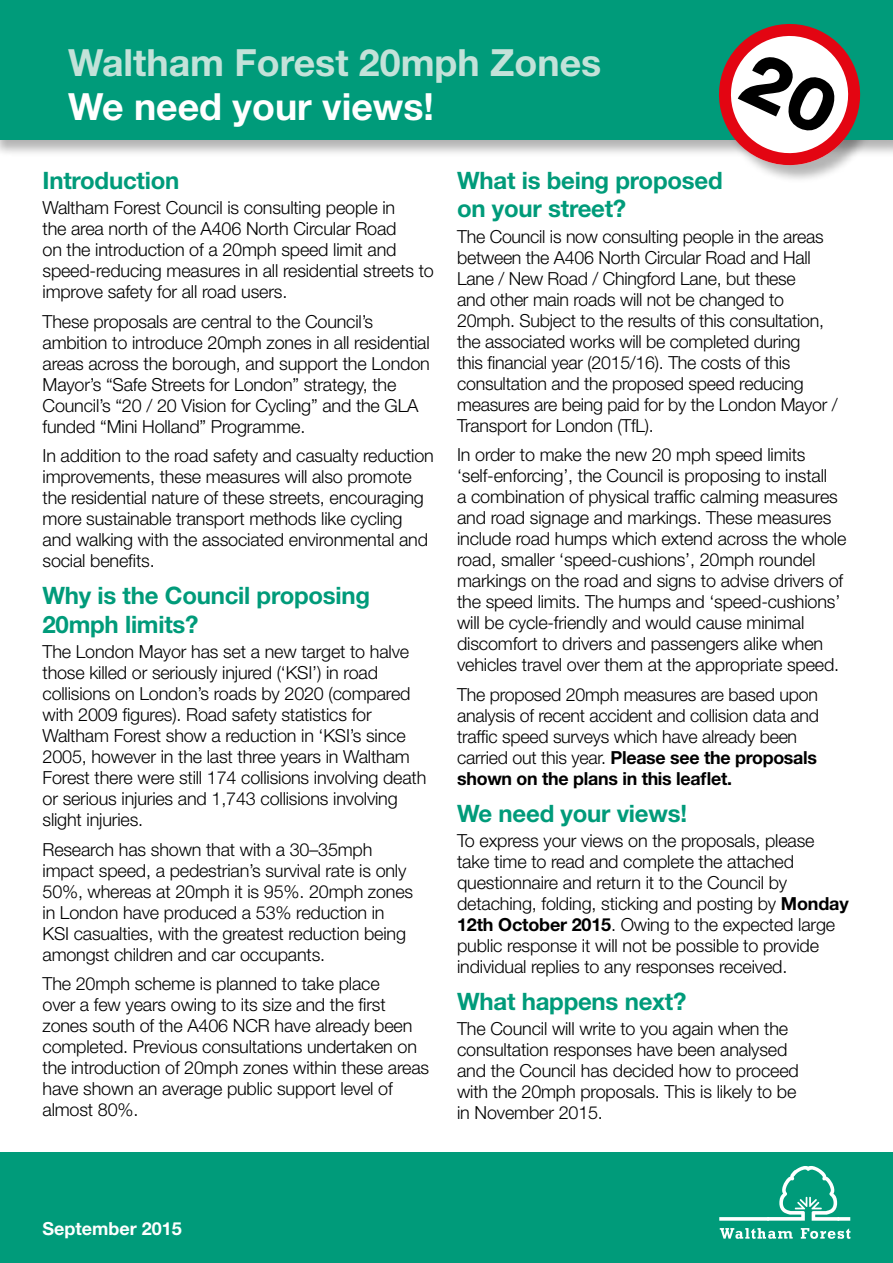
<style>
.page{position:relative;width:893px;height:1263px;background:#fff}
.page>*{position:absolute;margin:0;border:0;box-sizing:border-box;transform-origin:0 0}
.t1{font:700 37.5px "Helvetica Neue LT";color:#c3e2d9}
.t2{font:700 37.5px "Helvetica Neue LT";color:#fff}
.t3{font:700 24px/28.5px "Helvetica Neue LT";letter-spacing:-.01em;color:#009b7a}
.t4{font:300 18px/21px "Helvetica Neue LT";letter-spacing:-.01em;color:#000}
.t5{font:700 18px "Helvetica Neue LT";color:#fff}
.s1{font-weight:700}
</style>
<div class="page">
<div style="left:719px;top:24px;width:159px;height:159px;background:#000;opacity:.3"></div>
<div style="left:0;top:1152px;width:893px;height:111px;background:#009b7a"></div>
<div style="left:0;top:0;width:893px;height:157px;background:#000;opacity:.3"></div>
<div style="left:0;top:0;width:893px;height:139px;background:#009b7a"></div>
<svg style="left:719px;top:1166px;width:131px;height:73px"></svg>
<svg style="left:700px;top:24px;width:179px;height:145px"></svg>
<h1 class="t1" style="left:68px;top:40px;width:535px">Waltham Forest 20mph Zones</h1>
<h1 class="t2" style="left:68px;top:83px;width:367px">We need your views!</h1>
<h2 class="t3" style="left:43px;top:166px;width:138px">Introduction</h2>
<p class="t4" style="left:43px;top:197px;width:393px">Waltham Forest Council is consulting people in<br>the area north of the A406 North Circular Road<br>on the introduction of a 20mph speed limit and speed-reducing measures in all residential streets to improve safety for all road users.</p>
<p class="t4" style="left:43px;top:310px;width:389px">These proposals are central to the Council’s ambition to introduce 20mph zones in all residential areas across the borough, and support the London Mayor’s “Safe Streets for London” strategy, the Council’s “20 / 20 Vision for Cycling” and the GLA funded “Mini Holland” Programme.</p>
<p class="t4" style="left:43px;top:445px;width:393px">In addition to the road safety and casualty reduction improvements, these measures will also promote the residential nature of these streets, encouraging more sustainable transport methods like cycling and walking with the associated environmental and social benefits.</p>
<h2 class="t3" style="left:43px;top:581px;width:329px">Why is the Council proposing<br>20mph limits?</h2>
<p class="t4" style="left:43px;top:641px;width:385px">The London Mayor has set a new target to halve those killed or seriously injured (‘KSI’) in road collisions on London’s roads by 2020 (compared with 2009 figures). Road safety statistics for Waltham Forest show a reduction in ‘KSI’s since 2005, however in the last three years in Waltham Forest there were still 174 collisions involving death or serious injuries and 1,743 collisions involving slight injuries.</p>
<p class="t4" style="left:43px;top:838px;width:372px">Research has shown that with a 30–35mph impact speed, a pedestrian’s survival rate is only 50%, whereas at 20mph it is 95%. 20mph zones in London have produced a 53% reduction in KSI casualties, with the greatest reduction being amongst children and car occupants.</p>
<p class="t4" style="left:43px;top:973px;width:388px">The 20mph scheme is planned to take place<br>over a few years owing to its size and the first zones south of the A406 NCR have already been completed. Previous consultations undertaken on the introduction of 20mph zones within these areas have shown an average public support level of almost 80%.</p>
<h2 class="t3" style="left:457px;top:166px;width:267px">What is being proposed on your street?</h2>
<p class="t4" style="left:457px;top:225px;width:382px">The Council is now consulting people in the areas between the A406 North Circular Road and Hall Lane / New Road / Chingford Lane, but these<br>and other main roads will not be changed to 20mph. Subject to the results of this consultation, the associated works will be completed during<br>this financial year (2015/16). The costs of this consultation and the proposed speed reducing measures are being paid for by the London Mayor / Transport for London (TfL).</p>
<p class="t4" style="left:457px;top:444px;width:391px">In order to make the new 20 mph speed limits ‘self-enforcing’, the Council is proposing to install<br>a combination of physical traffic calming measures and road signage and markings. These measures include road humps which extend across the whole road, smaller ‘speed-cushions’, 20mph roundel markings on the road and signs to advise drivers of the speed limits. The humps and ‘speed-cushions’ will be cycle-friendly and would cause minimal discomfort to drivers and passengers alike when vehicles travel over them at the appropriate speed.</p>
<p class="t4" style="left:457px;top:683px;width:363px">The proposed 20mph measures are based upon analysis of recent accident and collision data and traffic speed surveys which have already been carried out this year. <span class="s1">Please see the proposals shown on the plans in this leaflet.</span></p>
<h2 class="t3" style="left:457px;top:798px;width:231px">We need your views!</h2>
<p class="t4" style="left:457px;top:830px;width:393px">To express your views on the proposals, please take time to read and complete the attached questionnaire and return it to the Council by detaching, folding, sticking and posting by <span class="s1">Monday 12th October 2015</span>. Owing to the expected large public response it will not be possible to provide individual replies to any responses received.</p>
<h2 class="t3" style="left:457px;top:987px;width:231px">What happens next?</h2>
<p class="t4" style="left:457px;top:1018px;width:343px">The Council will write to you again when the consultation responses have been analysed and the Council has decided how to proceed with the 20mph proposals. This is likely to be in November 2015.</p>
<p class="t5" style="left:43px;top:1218px;width:141px">September 2015</p>
</div>
